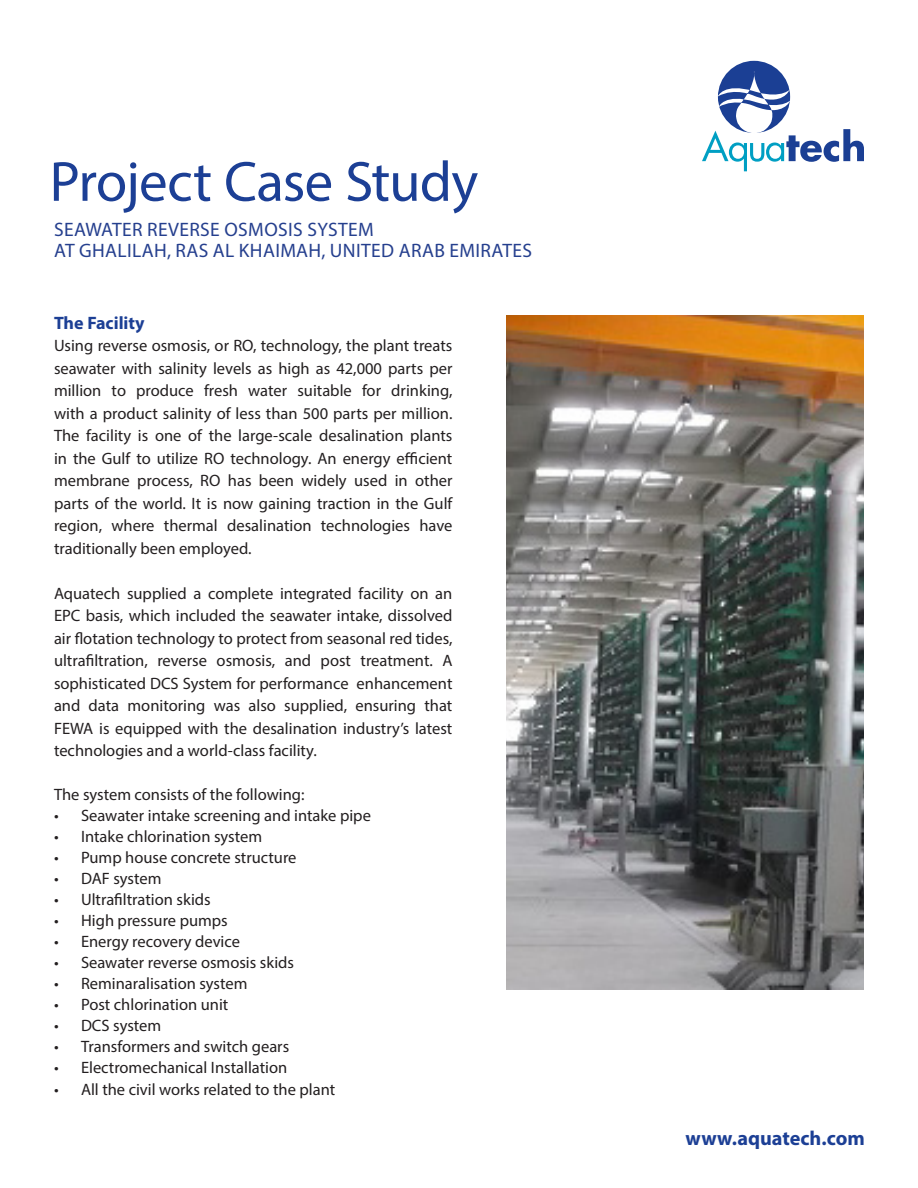
<style>
.page{position:relative;width:918px;height:1188px;background:#fff}
.page>*{position:absolute;margin:0;border:0;box-sizing:border-box;transform-origin:0 0}
.t1{font:57px "Myriad Pro";letter-spacing:-.015em;color:#1c3f95}
.t2{font:700 20.25px "Myriad Pro";color:#1c3f95}
.t3{font:19.5px "Myriad Pro";letter-spacing:.02em;color:#253f8e}
.t4{font:700 18px "Myriad Pro";color:#1c3f95}
.t5{font:16.5px/22.5px "Myriad Pro";color:#231f20;text-align:justify}
</style>
<div class="page">
<div style="left:718px;top:61px;width:72px;height:72px;background:#1b3f94;border-radius:50%"></div>
<svg style="left:702px;top:71px;width:162px;height:100px"></svg>
<img style="left:507px;top:315px;width:357px;height:674px">
<p class="t1" style="left:50px;top:147px;width:430px">Project Case Study</p>
<p class="t3" style="left:54px;top:217px;width:321px">SEAWATER REVERSE OSMOSIS SYSTEM</p>
<p class="t3" style="left:54px;top:238px;width:479px">AT GHALILAH, RAS AL KHAIMAH, UNITED ARAB EMIRATES</p>
<p class="t4" style="left:54px;top:311px;width:92px">The Facility</p>
<p class="t5" style="left:54px;top:334px;width:400px">Using reverse osmosis, or RO, technology, the plant treats seawater with salinity levels as high as 42,000 parts per million to produce fresh water suitable for drinking, with a product salinity of less than 500 parts per million.<br>The facility is one of the large-scale desalination plants in the Gulf to utilize RO technology. An energy efficient membrane process, RO has been widely used in other parts of the world. It is now gaining traction in the Gulf region, where thermal desalination technologies have traditionally been employed.</p>
<p class="t5" style="left:54px;top:582px;width:400px">Aquatech supplied a complete integrated facility on an EPC basis, which included the seawater intake, dissolved air flotation technology to protect from seasonal red tides, ultrafiltration, reverse osmosis, and post treatment. A sophisticated DCS System for performance enhancement and data monitoring was also supplied, ensuring that FEWA is equipped with the desalination industry’s latest technologies and a world-class facility.</p>
<p class="t5" style="left:54px;top:783px;width:252px">The system consists of the following:</p>
<p class="t5" style="left:54px;top:804px;width:318px">• Seawater intake screening and intake pipe</p>
<p class="t5" style="left:54px;top:825px;width:210px">• Intake chlorination system</p>
<p class="t5" style="left:54px;top:846px;width:244px">• Pump house concrete structure</p>
<p class="t5" style="left:54px;top:867px;width:109px">• DAF system</p>
<p class="t5" style="left:54px;top:888px;width:158px">• Ultrafiltration skids</p>
<p class="t5" style="left:54px;top:909px;width:175px">• High pressure pumps</p>
<p class="t5" style="left:54px;top:930px;width:188px">• Energy recovery device</p>
<p class="t5" style="left:54px;top:951px;width:242px">• Seawater reverse osmosis skids</p>
<p class="t5" style="left:54px;top:972px;width:195px">• Reminaralisation system</p>
<p class="t5" style="left:54px;top:993px;width:176px">• Post chlorination unit</p>
<p class="t5" style="left:54px;top:1014px;width:109px">• DCS system</p>
<p class="t5" style="left:54px;top:1035px;width:237px">• Transformers and switch gears</p>
<p class="t5" style="left:54px;top:1056px;width:235px">• Electromechanical Installation</p>
<p class="t5" style="left:54px;top:1078px;width:283px">• All the civil works related to the plant</p>
<p class="t2" style="left:686px;top:1125px;width:181px">www.aquatech.com</p>
</div>
